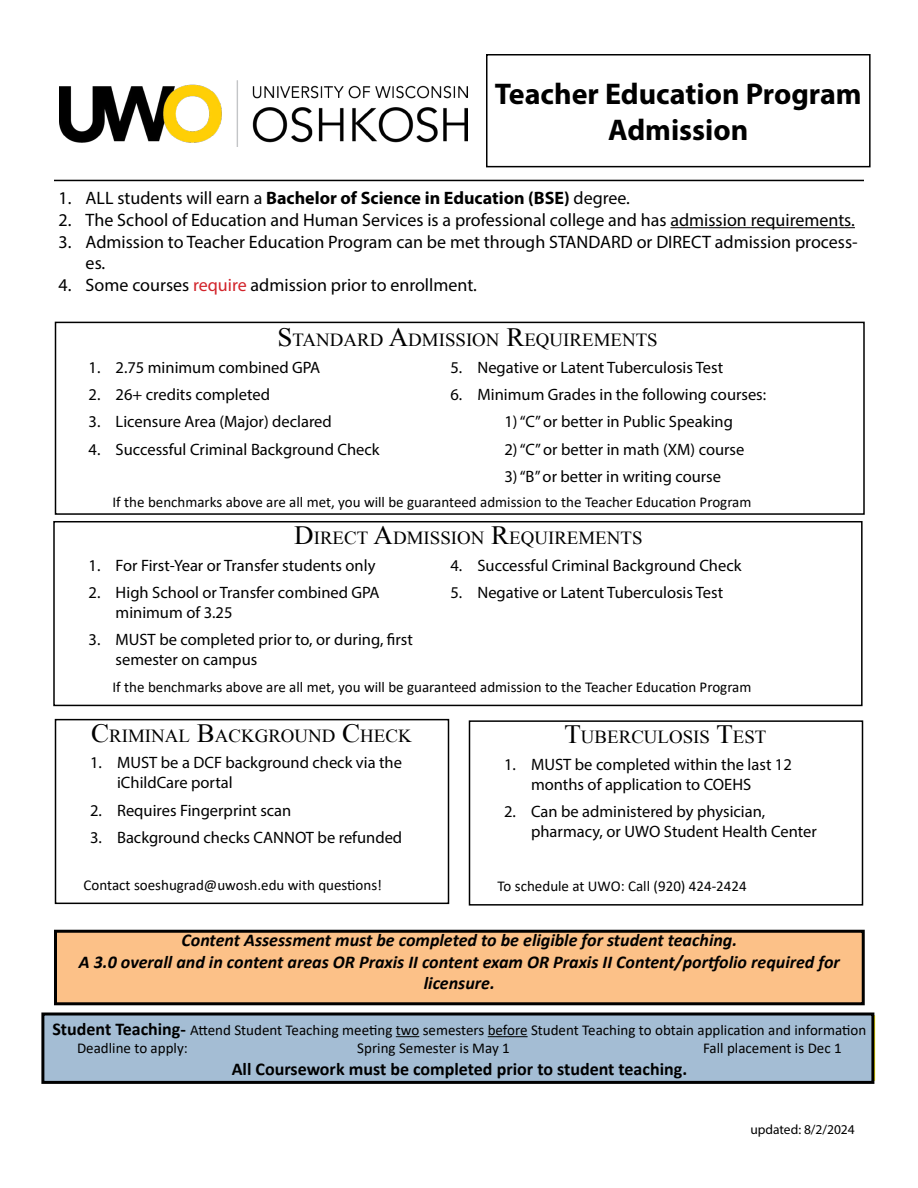
<style>
.page{position:relative;width:918px;height:1188px;background:#fff}
.page>*{position:absolute;margin:0;border:0;box-sizing:border-box;transform-origin:0 0}
.t1{font:700 30px/36px "Myriad Pro";color:#000;text-align:center}
.t2{font:18.9px "Mongolian Baiti";color:#000}
.t3{font:18px/21.6px "Myriad Pro";color:#000}
.t4{font:italic 700 18px/21.6px "Calibri";color:#000;text-align:center}
.t5{font:700 18px "Myriad Pro";color:#000}
.t6{font:700 18px "Calibri";color:#000}
.t7{font:16.5px/19.8px "Myriad Pro";color:#000}
.t8{font:15px/18px "Calibri";color:#000}
.t9{font:13.5px "Myriad Pro";color:#000}
.s1{font-weight:400}
.s2{color:#d2232a}
.s3{font-size:27px}
.s4{font-weight:700;font-size:18px}
</style>
<div class="page">
<hr style="left:54px;top:180px;width:810px;height:1px;background:#000">
<hr style="left:670px;top:227px;width:185px;height:1px;background:#000">
<div style="left:55px;top:322px;width:810px;height:193px;border:2px solid #000"></div>
<div style="left:53px;top:521px;width:810px;height:185px;border:2px solid #000"></div>
<div style="left:55px;top:719px;width:394px;height:185px;border:2px solid #000"></div>
<div style="left:469px;top:720px;width:394px;height:186px;border:2px solid #000"></div>
<img style="left:60px;top:80px;width:408px;height:66px">
<div style="left:486px;top:54px;width:385px;height:113px;border:2px solid #000"></div>
<div style="left:44px;top:1016px;width:830px;height:65px;background:#a4bdd4"></div>
<hr style="left:874px;top:1016px;width:1px;height:65px;background:#fff200">
<svg style="left:396px;top:1036px;width:23px;height:1px"></svg>
<hr style="left:488px;top:1036px;width:40px;height:1px;background:#000">
<div style="left:41px;top:1012px;width:833px;height:72px;border:3px solid #000"></div>
<div style="left:56px;top:931px;width:807px;height:73px;background:#fcc188"></div>
<div style="left:54px;top:930px;width:811px;height:75px;border:3px solid #000"></div>
<h1 class="t1" style="left:495px;top:75px;width:368px">Teacher Education Program<br>Admission</h1>
<p class="t5" style="left:59px;top:186px;width:573px"><span class="s1">1. ALL students will earn a</span> Bachelor of Science in Education (BSE) <span class="s1">degree.</span></p>
<p class="t3" style="left:59px;top:209px;width:798px">2. The School of Education and Human Services is a professional college and has admission requirements.</p>
<p class="t3" style="left:86px;top:230px;width:774px;text-indent:-27px">3. Admission to Teacher Education Program can be met through STANDARD or DIRECT admission process&shy;es.</p>
<p class="t3" style="left:59px;top:274px;width:420px">4. Some courses <span class="s2">require</span> admission prior to enrollment.</p>
<p class="t2" style="left:278px;top:330px;width:379px"><span class="s3">S</span>TANDARD <span class="s3">A</span>DMISS ION <span class="s3">R</span>EQUIREMENTS</p>
<p class="t7" style="left:451px;top:357px;width:274px">5. Negative or Latent Tuberculosis Test</p>
<p class="t7" style="left:451px;top:384px;width:317px">6. Minimum Grades in the following courses:</p>
<p class="t7" style="left:505px;top:412px;width:230px">1) “C” or better in Public Speaking</p>
<p class="t7" style="left:505px;top:439px;width:241px">2) “C” or better in math (XM) course</p>
<p class="t7" style="left:505px;top:466px;width:218px">3) “B” or better in writing course</p>
<p class="t8" style="left:113px;top:493px;width:640px">If the benchmarks above are all met, you will be guaranteed admission to the Teacher Education Program</p>
<p class="t7" style="left:89px;top:357px;width:233px">1. 2.75 minimum combined GPA</p>
<p class="t7" style="left:89px;top:384px;width:183px">2. 26+ credits completed</p>
<p class="t7" style="left:89px;top:412px;width:245px">3. Licensure Area (Major) declared</p>
<p class="t7" style="left:89px;top:439px;width:293px">4. Successful Criminal Background Check</p>
<p class="t2" style="left:294px;top:527px;width:348px"><span class="s3">D</span>IRECT <span class="s3">A</span>DMISS ION <span class="s3">R</span>EQUIREMENTS</p>
<p class="t7" style="left:451px;top:555px;width:293px">4. Successful Criminal Background Check</p>
<p class="t7" style="left:451px;top:582px;width:274px">5. Negative or Latent Tuberculosis Test</p>
<p class="t7" style="left:89px;top:555px;width:288px">1. For First-Year or Transfer students only</p>
<p class="t7" style="left:116px;top:582px;width:266px;text-indent:-27px">2. High School or Transfer combined GPA minimum of 3.25</p>
<p class="t7" style="left:116px;top:629px;width:299px;text-indent:-27px">3. MUST be completed prior to, or during, first semester on campus</p>
<p class="t8" style="left:113px;top:677px;width:640px">If the benchmarks above are all met, you will be guaranteed admission to the Teacher Education Program</p>
<p class="t2" style="left:91px;top:725px;width:322px"><span class="s3">C</span>RIMINAL <span class="s3">B</span>ACKGROUND <span class="s3">C</span>HECK</p>
<p class="t2" style="left:564px;top:727px;width:204px"><span class="s3">T</span>UBERCULOSIS <span class="s3">T</span>EST</p>
<p class="t7" style="left:117px;top:753px;width:286px;text-indent:-27px">1. MUST be a DCF background check via the iChildCare portal</p>
<p class="t7" style="left:90px;top:800px;width:203px">2. Requires Fingerprint scan</p>
<p class="t7" style="left:90px;top:827px;width:314px">3. Background checks CANNOT be refunded</p>
<p class="t7" style="left:531px;top:754px;width:262px;text-indent:-27px">1. MUST be completed within the last 12 months of application to COEHS</p>
<p class="t7" style="left:531px;top:801px;width:287px;text-indent:-27px">2. Can be administered by physician, pharmacy, or UWO Student Health Center</p>
<p class="t8" style="left:84px;top:875px;width:300px">Contact soeshugrad@uwosh.edu with questions!</p>
<p class="t8" style="left:498px;top:877px;width:251px">To schedule at UWO: Call (920) 424-2424</p>
<p class="t4" style="left:79px;top:929px;width:763px">Content Assessment must be completed to be eligible for student teaching.<br>A 3.0 overall and in content areas OR Praxis II content exam OR Praxis II Content/portfolio required for licensure.</p>
<p class="t8" style="left:77px;top:1021px;width:791px;text-indent:-25px"><span class="s4">Student Teaching-</span> Attend Student Teaching meeting two semesters before Student Teaching to obtain application and information<br>Deadline to apply:</p>
<p class="t8" style="left:357px;top:1039px;width:154px">Spring Semester is May 1</p>
<p class="t8" style="left:703px;top:1039px;width:140px">Fall placement is Dec 1</p>
<p class="t6" style="left:232px;top:1056px;width:457px">All Coursework must be completed prior to student teaching.</p>
<p class="t9" style="left:750px;top:1121px;width:106px">updated: 8/2/2024</p>
</div>
